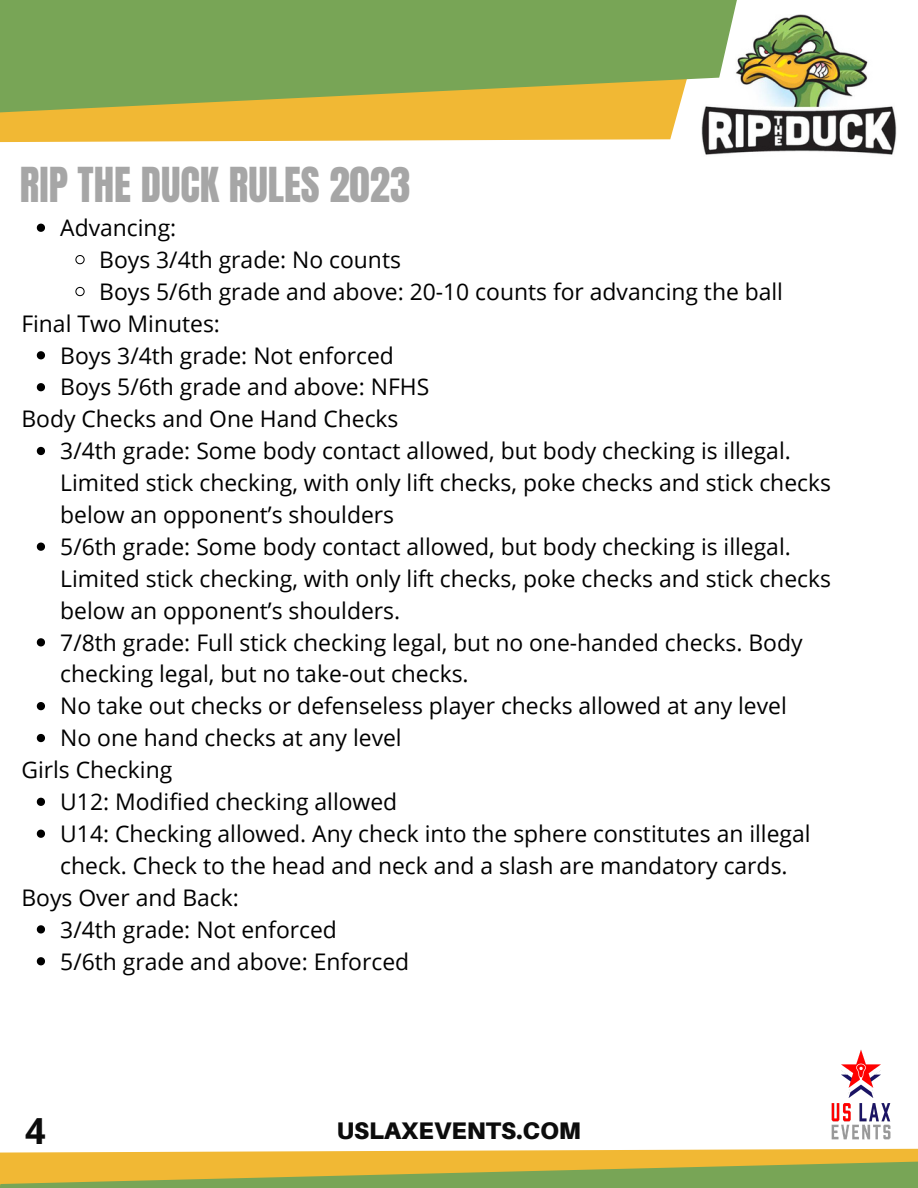
<style>
.page{position:relative;width:918px;height:1188px;background:#fff}
.page>*{position:absolute;margin:0;border:0;box-sizing:border-box;transform-origin:0 0}
.t1{font:40.95px "Anton";color:#a6a6a6}
.t2{font:700 36px "Open Sans";color:#0c0c0c}
.t3{font:900 24px "Aileron";color:#0c0c0c}
.t4{font:22.95px/32px "Open Sans";color:#000}
</style>
<div class="page">
<svg style="left:0;top:1148px;width:918px;height:40px;background:#c4b54e"></svg>
<svg style="left:75px;top:255px;width:10px;height:10px"></svg>
<svg style="left:75px;top:286px;width:10px;height:11px"></svg>
<svg style="left:37px;top:351px;width:8px;height:8px"></svg>
<svg style="left:37px;top:383px;width:8px;height:8px"></svg>
<svg style="left:37px;top:447px;width:8px;height:8px"></svg>
<svg style="left:37px;top:543px;width:8px;height:8px"></svg>
<svg style="left:37px;top:638px;width:8px;height:8px"></svg>
<svg style="left:37px;top:702px;width:8px;height:8px"></svg>
<svg style="left:37px;top:734px;width:8px;height:8px"></svg>
<svg style="left:37px;top:798px;width:8px;height:8px"></svg>
<svg style="left:37px;top:830px;width:8px;height:8px"></svg>
<svg style="left:37px;top:925px;width:8px;height:9px"></svg>
<svg style="left:37px;top:957px;width:8px;height:8px"></svg>
<img style="left:831px;top:1050px;width:60px;height:90px">
<img style="left:833px;top:42px;width:63px;height:113px">
<svg style="left:0;top:0;width:833px;height:232px"></svg>
<h1 class="t1" style="left:20px;top:155px;width:392px">RIP THE DUCK RULES 2023</h1>
<p class="t4" style="left:99px;top:211px;width:685px;text-indent:-39px">Advancing:<br>Boys 3/4th grade: No counts<br>Boys 5/6th grade and above: 20-10 counts for advancing the ball</p>
<p class="t4" style="left:21px;top:307px;width:200px">Final Two Minutes:</p>
<p class="t4" style="left:60px;top:339px;width:370px">Boys 3/4th grade: Not enforced<br>Boys 5/6th grade and above: NFHS</p>
<p class="t4" style="left:21px;top:402px;width:379px">Body Checks and One Hand Checks</p>
<p class="t4" style="left:60px;top:434px;width:772px">3/4th grade: Some body contact allowed, but body checking is illegal.<br>Limited stick checking, with only lift checks, poke checks and stick checks below an opponent’s shoulders<br>5/6th grade: Some body contact allowed, but body checking is illegal.<br>Limited stick checking, with only lift checks, poke checks and stick checks below an opponent’s shoulders.<br>7/8th grade: Full stick checking legal, but no one-handed checks. Body checking legal, but no take-out checks.<br>No take out checks or defenseless player checks allowed at any level<br>No one hand checks at any level</p>
<p class="t4" style="left:21px;top:753px;width:152px">Girls Checking</p>
<p class="t4" style="left:60px;top:785px;width:752px">U12: Modified checking allowed<br>U14: Checking allowed. Any check into the sphere constitutes an illegal check. Check to the head and neck and a slash are mandatory cards.</p>
<p class="t4" style="left:21px;top:881px;width:219px">Boys Over and Back:</p>
<p class="t4" style="left:60px;top:913px;width:350px">3/4th grade: Not enforced<br>5/6th grade and above: Enforced</p>
<h2 class="t2" style="left:25px;top:1105px;width:22px">4</h2>
<p class="t3" style="left:337px;top:1116px;width:246px">USLAXEVENTS.COM</p>
</div>
